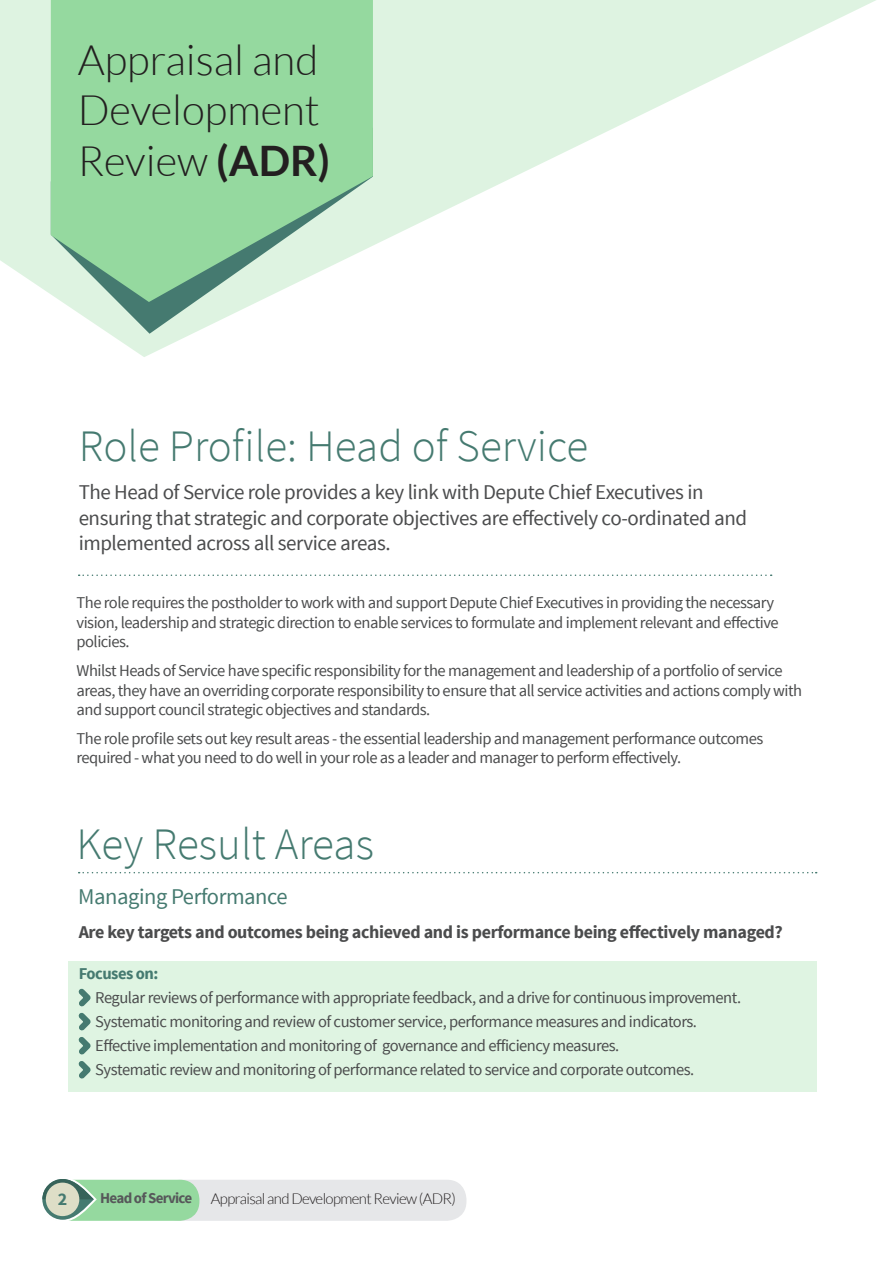
<style>
.page{position:relative;width:893px;height:1263px;background:#fff}
.page>*{position:absolute;margin:0;border:0;box-sizing:border-box;transform-origin:0 0}
.t1{font:300 45px "Source Sans Pro";color:#457a70}
.t2{font:300 42px/50.4px "Lato";color:#231f20}
.t3{font:22.5px "Source Sans Pro";letter-spacing:-.02em;color:#457a70}
.t4{font:21px/25.2px "Source Sans Pro";letter-spacing:-.02em;color:#4b4c4d}
.t5{font:700 18px "Source Sans Pro";letter-spacing:-.02em;color:#4b4c4d}
.t6{font:700 18px "Source Sans Pro";color:#457a70}
.t7{font:16.5px/19.8px "Source Sans Pro";letter-spacing:-.03em;color:#4b4c4d}
.t8{font:700 16.5px "Source Sans Pro";letter-spacing:-.03em;color:#457a70}
.t9{font:300 15px "Lato";letter-spacing:-.04em;color:#231f20}
.s1{font-weight:700}
.s2{font-family:"Source Sans Pro";font-weight:700;color:#57585a}
</style>
<div class="page">
<div style="left:160px;top:1180px;width:306px;height:41px;background:#e6e7e9;border-radius:20px"></div>
<div style="left:42px;top:1180px;width:157px;height:41px;background:#95d99f;border-radius:20px"></div>
<div style="left:40px;top:1177px;width:56px;height:45px;border:4px solid #fff;border-radius:20px"></div>
<svg style="left:42px;top:1179px;width:52px;height:41px"></svg>
<svg style="left:42px;top:1179px;width:52px;height:20px"></svg>
<div style="left:46px;top:1182px;width:33px;height:34px;background:#dedec7;border-radius:50%"></div>
<div style="left:68px;top:961px;width:748px;height:131px;background:#dff4e2"></div>
<svg style="left:0;top:0;width:876px;height:357px"></svg>
<svg style="left:51px;top:302px;width:322px;height:32px"></svg>
<svg style="left:51px;top:0;width:322px;height:302px;background:#9cd9a7"></svg>
<svg style="left:79px;top:574px;width:693px;height:2px"></svg>
<svg style="left:78px;top:988px;width:13px;height:91px"></svg>
<svg style="left:79px;top:872px;width:738px;height:1px"></svg>
<p class="t2" style="left:78px;top:35px;width:254px">Appraisal and<br>Development<br>Review <span class="s1">(ADR)</span></p>
<p class="t1" style="left:79px;top:419px;width:511px">Role Profile: Head of Service</p>
<p class="t4" style="left:79px;top:480px;width:670px">The Head of Service role provides a key link with Depute Chief Executives in ensuring that strategic and corporate objectives are effectively co-ordinated and implemented across all service areas.</p>
<p class="t7" style="left:77px;top:593px;width:704px">The role requires the postholder to work with and support Depute Chief Executives in providing the necessary vision, leadership and strategic direction to enable services to formulate and implement relevant and effective policies.</p>
<p class="t7" style="left:77px;top:661px;width:727px">Whilst Heads of Service have specific responsibility for the management and leadership of a portfolio of service areas, they have an overriding corporate responsibility to ensure that all service activities and actions comply with and support council strategic objectives and standards.</p>
<p class="t7" style="left:77px;top:728px;width:688px">The role profile sets out key result areas - the essential leadership and management performance outcomes required - what you need to do well in your role as a leader and manager to perform effectively.</p>
<p class="t1" style="left:77px;top:816px;width:299px">Key Result Areas</p>
<p class="t3" style="left:78px;top:883px;width:211px">Managing Performance</p>
<p class="t5" style="left:79px;top:920px;width:706px">Are key targets and outcomes being achieved and is performance being effectively managed?</p>
<p class="t8" style="left:79px;top:963px;width:81px">Focuses on:</p>
<p class="t7" style="left:95px;top:988px;width:647px">Regular reviews of performance with appropriate feedback, and a drive for continuous improvement.</p>
<p class="t7" style="left:95px;top:1012px;width:603px">Systematic monitoring and review of customer service, performance measures and indicators.</p>
<p class="t7" style="left:95px;top:1036px;width:526px">Effective implementation and monitoring of governance and efficiency measures.</p>
<p class="t7" style="left:95px;top:1060px;width:601px">Systematic review and monitoring of performance related to service and corporate outcomes.</p>
<p class="t6" style="left:58px;top:1187px;width:11px">2</p>
<p class="t9" style="left:100px;top:1191px;width:357px"><span class="s2">Head of Service</span> Appraisal and Development Review (ADR)</p>
</div>
